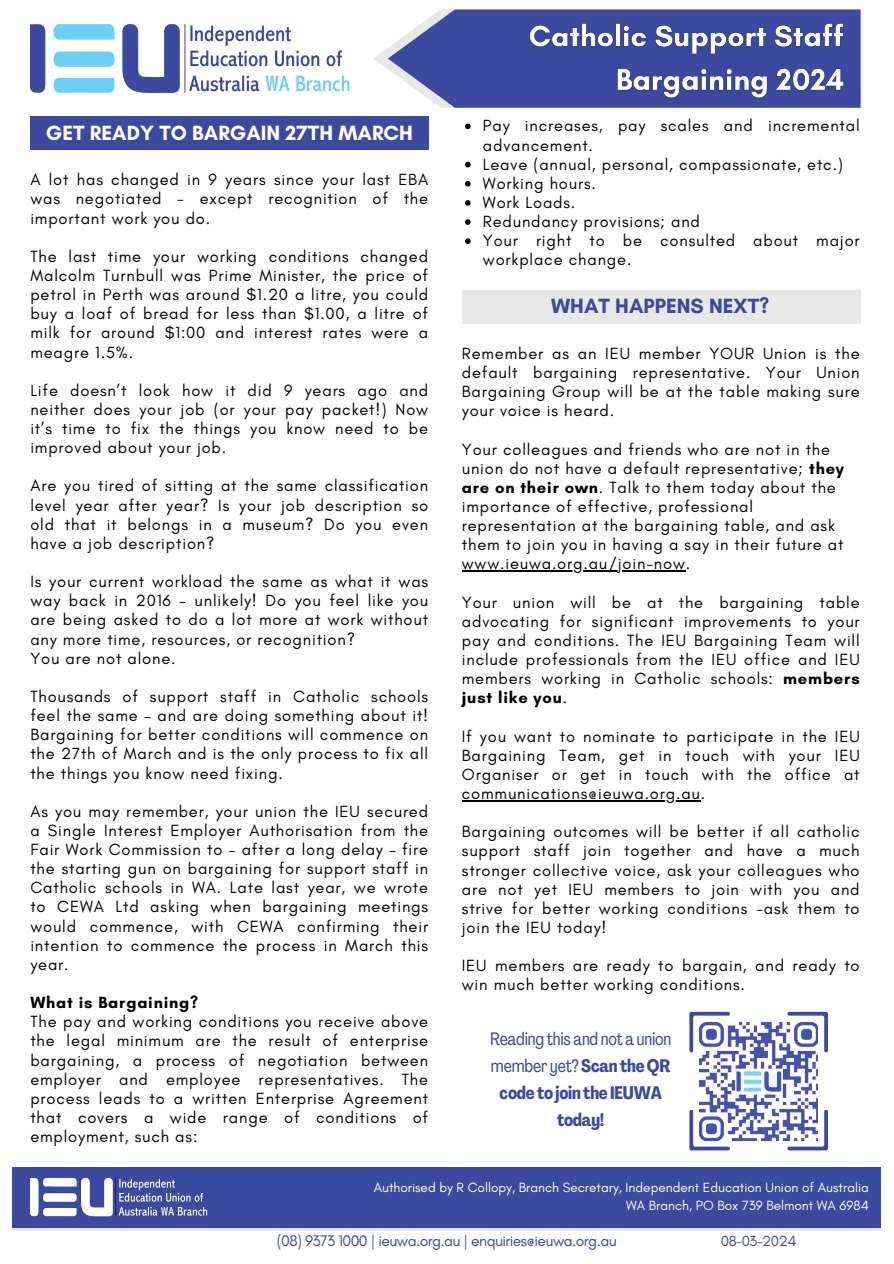
<style>
.page{position:relative;width:894px;height:1264px;background:#fff}
.page>*{position:absolute;margin:0;border:0;box-sizing:border-box;transform-origin:0 0}
.t1{font:700 21px "Glacial Indifference";color:#fff}
.t2{font:700 21px "Glacial Indifference";color:#3b4a9f}
.t3{font:17.85px/27px "Agrandir Tight";letter-spacing:-.01em;color:#3b4a9f;text-align:center}
.t4{font:16.5px/19.2px "Glacial Indifference";letter-spacing:.05em;color:#000;text-align:justify}
.t5{font:15.75px "Glacial Indifference";letter-spacing:-.035em;color:#3b4a9f}
.t6{font:15px "Glacial Indifference";letter-spacing:-.035em;color:#3b4a9f}
.t7{font:13.65px/18px "Glacial Indifference";color:#fff;text-align:right}
.s1{font-weight:700}
</style>
<div class="page">
<div style="left:13px;top:1215px;width:867px;height:16px;background:#e8e8e8"></div>
<div style="left:13px;top:1167px;width:867px;height:61px;background:#3b4a9f"></div>
<img style="left:30px;top:1177px;width:177px;height:40px">
<img style="left:30px;top:24px;width:320px;height:69px">
<svg style="left:787px;top:1011px;width:40px;height:42px"></svg>
<svg style="left:689px;top:1011px;width:41px;height:42px"></svg>
<svg style="left:786px;top:1109px;width:41px;height:41px"></svg>
<svg style="left:689px;top:1109px;width:41px;height:41px"></svg>
<img style="left:699px;top:1021px;width:118px;height:119px">
<div style="left:30px;top:116px;width:399px;height:34px;background:#3b4a9f"></div>
<svg style="left:374px;top:9px;width:487px;height:99px"></svg>
<svg style="left:388px;top:9px;width:472px;height:99px;background:#5764ac"></svg>
<div style="left:461px;top:290px;width:399px;height:33px;background:#e8e8e8"></div>
<hr style="left:461px;top:570px;width:224px;height:1px;background:#000">
<hr style="left:461px;top:800px;width:127px;height:1px;background:#000">
<hr style="left:588px;top:800px;width:112px;height:1px;background:#000">
<img style="left:524px;top:18px;width:323px;height:42px">
<img style="left:613px;top:62px;width:234px;height:42px">
<svg style="left:465px;top:123px;width:5px;height:6px"></svg>
<svg style="left:465px;top:162px;width:5px;height:5px"></svg>
<svg style="left:465px;top:181px;width:5px;height:5px"></svg>
<svg style="left:465px;top:200px;width:5px;height:6px"></svg>
<svg style="left:465px;top:219px;width:5px;height:6px"></svg>
<svg style="left:465px;top:238px;width:5px;height:6px"></svg>
<h3 class="t1" style="left:46px;top:120px;width:368px">GET READY TO BARGAIN 27TH MARCH</h3>
<p class="t4" style="left:30px;top:170px;width:399px">A lot has changed in 9 years since your last EBA was negotiated - except recognition of the important work you do.</p>
<p class="t4" style="left:30px;top:246px;width:399px">The last time your working conditions changed Malcolm Turnbull was Prime Minister, the price of petrol in Perth was around $1.20 a litre, you could buy a loaf of bread for less than $1.00, a litre of milk for around $1:00 and interest rates were a meagre 1.5%.</p>
<p class="t4" style="left:30px;top:380px;width:399px">Life doesn’t look how it did 9 years ago and neither does your job (or your pay packet!) Now it’s time to fix the things you know need to be improved about your job.</p>
<p class="t4" style="left:30px;top:476px;width:399px">Are you tired of sitting at the same classification level year after year? Is your job description so old that it belongs in a museum? Do you even have a job description?</p>
<p class="t4" style="left:30px;top:571px;width:399px;text-align:left">Is your current workload the same as what it was way back in 2016 – unlikely! Do you feel like you are being asked to do a lot more at work without any more time, resources, or recognition?<br>You are not alone.</p>
<h2 class="t4" style="left:30px;top:686px;width:399px">Thousands of support staff in Catholic schools feel the same – and are doing something about it!<br>Bargaining for better conditions will commence on the 27th of March and is the only process to fix all the things you know need fixing.</h2>
<h3 class="t4" style="left:30px;top:801px;width:399px">As you may remember, your union the IEU secured a Single Interest Employer Authorisation from the Fair Work Commission to – after a long delay – fire the starting gun on bargaining for support staff in Catholic schools in WA. Late last year, we wrote to CEWA Ltd asking when bargaining meetings would commence, with CEWA confirming their intention to commence the process in March this year.</h3>
<h3 class="t4" style="left:30px;top:992px;width:399px;text-align:left"><span class="s1">What is Bargaining?<br></span>The pay and working conditions you receive above the legal minimum are the result of enterprise bargaining, a process of negotiation between employer and employee representatives. The process leads to a written Enterprise Agreement that covers a wide range of conditions of employment, such as:</h3>
<h3 class="t4" style="left:483px;top:116px;width:378px">Pay increases, pay scales and incremental advancement.</h3>
<p class="t4" style="left:483px;top:154px;width:361px">Leave (annual, personal, compassionate, etc.)</p>
<p class="t4" style="left:483px;top:173px;width:114px">Working hours.</p>
<p class="t4" style="left:483px;top:192px;width:94px">Work Loads.</p>
<p class="t4" style="left:483px;top:212px;width:218px">Redundancy provisions; and</p>
<h4 class="t4" style="left:483px;top:231px;width:378px">Your right to be consulted about major workplace change.</h4>
<h3 class="t2" style="left:551px;top:293px;width:220px">WHAT HAPPENS NEXT?</h3>
<h3 class="t4" style="left:461px;top:343px;width:399px">Remember as an IEU member YOUR Union is the default bargaining representative. Your Union Bargaining Group will be at the table making sure your voice is heard.</h3>
<h3 class="t4" style="left:461px;top:439px;width:383px;text-align:left">Your colleagues and friends who are not in the union do not have a default representative; <span class="s1">they are on their own</span>. Talk to them today about the importance of effective, professional representation at the bargaining table, and ask them to join you in having a say in their future at</h3>
<h3 class="t4" style="left:461px;top:554px;width:230px">www.ieuwa.org.au/join-now.</h3>
<h3 class="t4" style="left:461px;top:592px;width:399px">Your union will be at the bargaining table advocating for significant improvements to your pay and conditions. The IEU Bargaining Team will include professionals from the IEU office and IEU members working in Catholic schools: <span class="s1">members just like you</span>.</h3>
<h3 class="t4" style="left:461px;top:726px;width:399px">If you want to nominate to participate in the IEU Bargaining Team, get in touch with your IEU Organiser or get in touch with the office at communications@ieuwa.org.au.</h3>
<h3 class="t4" style="left:461px;top:821px;width:399px">Bargaining outcomes will be better if all catholic support staff join together and have a much stronger collective voice, ask your colleagues who are not yet IEU members to join with you and</h3>
<p class="t4" style="left:461px;top:898px;width:399px">strive for better working conditions -ask them to join the IEU today!</p>
<p class="t4" style="left:461px;top:955px;width:399px">IEU members are ready to bargain, and ready to win much better working conditions.</p>
<h3 class="t3" style="left:490px;top:1027px;width:183px">Reading this and not a union member yet? <span class="s1">Scan theQR code to join the IEUWA today!</span></h3>
<h3 class="t7" style="left:373px;top:1178px;width:496px">Authorised by R Collopy, Branch Secretary, Independent Education Union of Australia<br>WA Branch, PO Box 739 Belmont WA 6984</h3>
<h3 class="t6" style="left:720px;top:1232px;width:77px">08-03-2024</h3>
<h3 class="t5" style="left:277px;top:1231px;width:341px">(08) 9373 1000 | ieuwa.org.au | enquiries@ieuwa.org.au</h3>
</div>
